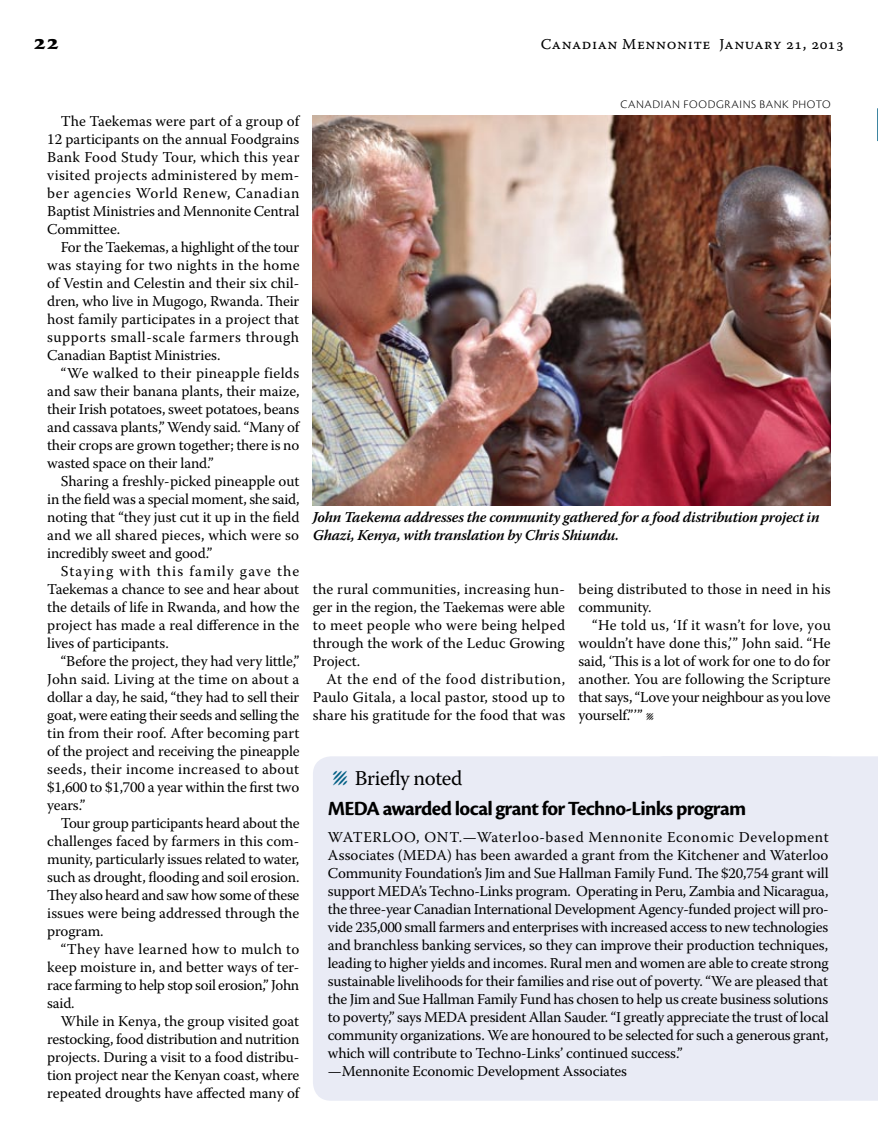
<style>
.page{position:relative;width:878px;height:1148px;background:#fff}
.page>*{position:absolute;margin:0;border:0;box-sizing:border-box;transform-origin:0 0}
.t1{font:700 21px "Cronos Pro";letter-spacing:-.035em;color:#000}
.t2{font:21px "Warnock Pro";letter-spacing:-.02em;color:#000}
.t3{font:700 21px "Sava Pro";color:#000}
.t4{font:15px/18px "Warnock Pro";letter-spacing:-.01em;color:#000;text-align:justify}
.t5{font:italic 600 15px/18px "Warnock Pro";letter-spacing:-.015em;color:#000}
.t6{font:15px "Warnock Pro Capt";letter-spacing:.035em;color:#000}
.t7{font:300 12px "Cronos Pro";letter-spacing:.05em;color:#000}
.s1{font-size:30px;color:#005e83}
</style>
<div class="page">
<div style="left:830px;top:756px;width:48px;height:344px;background:#e9ebf5"></div>
<svg style="left:877px;top:108px;width:1px;height:34px"></svg>
<img style="left:313px;top:116px;width:517px;height:389px">
<div style="left:313px;top:756px;width:531px;height:344px;background:#e9ebf5;border-radius:18px"></div>
<h1 class="t3" style="left:34px;top:28px;width:27px">22</h1>
<p class="t6" style="left:541px;top:35px;width:305px">Canadian Mennonite January 21, 2013</p>
<p class="t4" style="left:47px;top:112px;width:254px;text-indent:14px">The Taekemas were part of a group of 12 participants on the annual Foodgrains Bank Food Study Tour, which this year visited projects administered by mem&shy;ber agencies World Renew, Canadian Baptist Ministries and Mennonite Central Committee.</p>
<p class="t4" style="left:47px;top:238px;width:254px;text-indent:14px">For the Taekemas, a highlight of the tour was staying for two nights in the home of Vestin and Celestin and their six chil&shy;dren, who live in Mugogo, Rwanda. Their host family participates in a project that supports small-scale farmers through Canadian Baptist Ministries.</p>
<p class="t4" style="left:47px;top:364px;width:254px;text-indent:14px">“We walked to their pineapple fields and saw their banana plants, their maize, their Irish potatoes, sweet potatoes, beans and cassava plants,” Wendy said. “Many of their crops are grown together; there is no wasted space on their land.”</p>
<p class="t4" style="left:47px;top:472px;width:254px;text-indent:14px">Sharing a freshly-picked pineapple out in the field was a special moment, she said, noting that “they just cut it up in the field and we all shared pieces, which were so incredibly sweet and good.”</p>
<p class="t4" style="left:47px;top:562px;width:254px;text-indent:14px">Staying with this family gave the Taekemas a chance to see and hear about the details of life in Rwanda, and how the project has made a real difference in the lives of participants.</p>
<p class="t4" style="left:47px;top:652px;width:254px;text-indent:14px">“Before the project, they had very little,” John said. Living at the time on about a dollar a day, he said, “they had to sell their goat, were eating their seeds and selling the tin from their roof. After becoming part of the project and receiving the pineapple seeds, their income increased to about $1,600 to $1,700 a year within the first two years.”</p>
<p class="t4" style="left:47px;top:814px;width:254px;text-indent:14px">Tour group participants heard about the challenges faced by farmers in this com&shy;munity, particularly issues related to water, such as drought, flooding and soil erosion.<br>They also heard and saw how some of these issues were being addressed through the program.</p>
<p class="t4" style="left:47px;top:940px;width:253px;text-indent:14px">“They have learned how to mulch to keep moisture in, and better ways of ter&shy;race farming to help stop soil erosion,” John said.</p>
<p class="t4" style="left:47px;top:1012px;width:254px;text-indent:14px">While in Kenya, the group visited goat restocking, food distribution and nutrition projects. During a visit to a food distribu&shy;tion project near the Kenyan coast, where repeated droughts have affected many of</p>
<p class="t7" style="left:620px;top:97px;width:212px">CANADIAN FOODG RAINS BANK PHOTO</p>
<p class="t5" style="left:313px;top:508px;width:508px">John Taekema addresses the community gathered for a food distribution project in<br>Ghazi, Kenya, with translation by Chris Shiundu.</p>
<p class="t4" style="left:313px;top:580px;width:254px">the rural communities, increasing hun&shy;ger in the region, the Taekemas were able to meet people who were being helped through the work of the Leduc Growing Project.</p>
<p class="t4" style="left:313px;top:670px;width:254px;text-indent:14px">At the end of the food distribution, Paulo Gitala, a local pastor, stood up to share his gratitude for the food that was</p>
<p class="t4" style="left:578px;top:580px;width:253px">being distributed to those in need in his community.</p>
<p class="t4" style="left:578px;top:616px;width:254px;text-indent:14px">“He told us, ‘If it wasn’t for love, you wouldn’t have done this,’” John said. “He said, ‘This is a lot of work for one to do for another. You are following the Scripture that says, “Love your neighbour as you love yourself.”’” l</p>
<h1 class="t2" style="left:332px;top:765px;width:132px"><span class="s1">Λ</span> Briefly noted</h1>
<h1 class="t1" style="left:328px;top:796px;width:420px">MEDA awarded local grant for Techno-Links program</h1>
<p class="t4" style="left:328px;top:828px;width:502px;text-align:left">WATERLOO, ONT.—Waterloo-based Mennonite Economic Development Associates (MEDA) has been awarded a grant from the Kitchener and Waterloo Community Foundation’s Jim and Sue Hallman Family Fund. The $20,754 grant will support MEDA’s Techno-Links program. Operating in Peru, Zambia and Nicaragua, the three-year Canadian International Development Agency-funded project will pro&shy;vide 235,000 small farmers and enterprises with increased access to new technologies and branchless banking services, so they can improve their production techniques, leading to higher yields and incomes. Rural men and women are able to create strong sustainable livelihoods for their families and rise out of poverty. “We are pleased that the Jim and Sue Hallman Family Fund has chosen to help us create business solutions to poverty,” says MEDA president Allan Sauder. “I greatly appreciate the trust of local community organizations. We are honoured to be selected for such a generous grant, which will contribute to Techno-Links’ continued success.”<br>—Mennonite Economic Development Associates</p>
</div>
